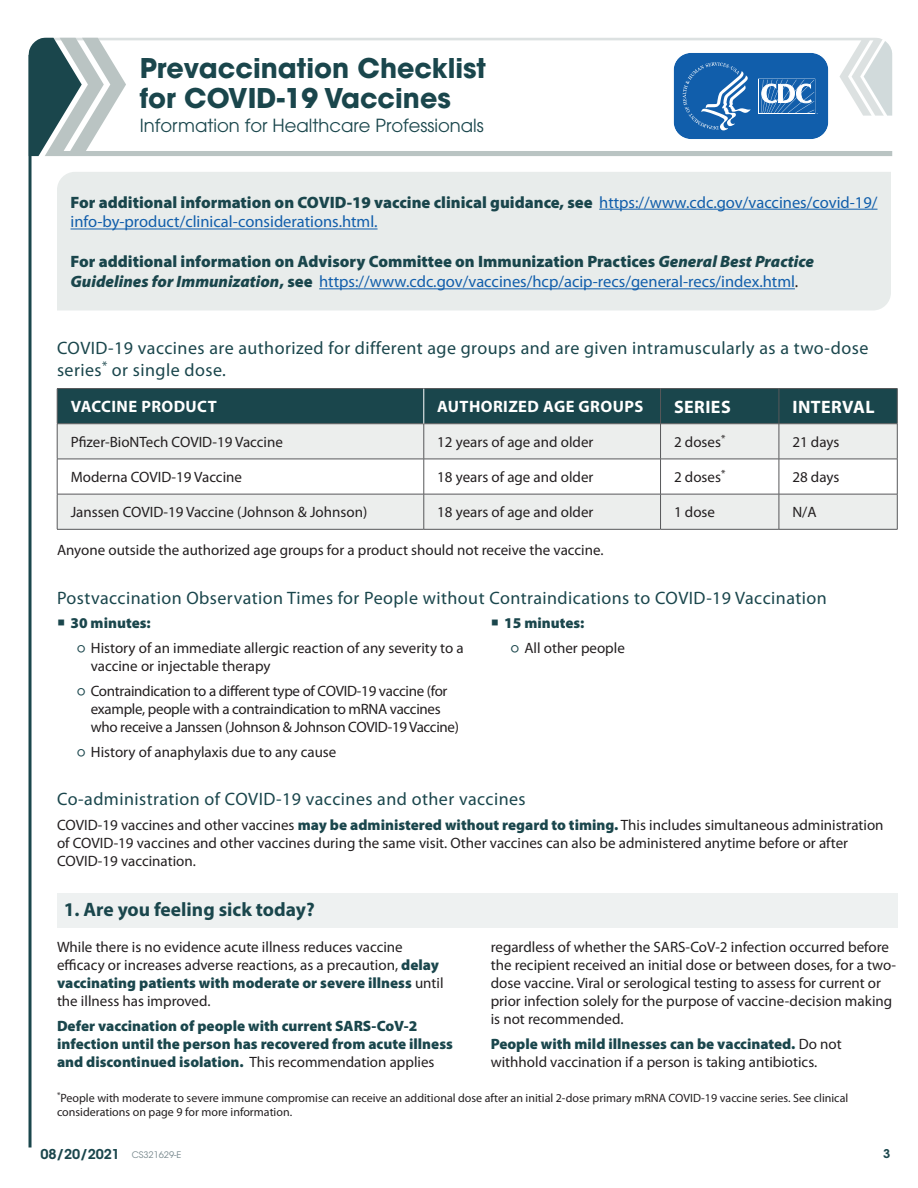
<style>
.page{position:relative;width:918px;height:1188px;background:#fff}
.page>*{position:absolute;margin:0;border:0;box-sizing:border-box;transform-origin:0 0}
.t1{font:700 27px/29.4px "ITC Avant Garde Pro";color:#1a464c}
.H2_NUMBERED{font:700 19.5px "Myriad Pro";color:#1a464c}
.t2{font:18px/21.6px "Myriad Pro";letter-spacing:.025em;color:#1a464c}
.t3{font:18px "ITC Avant Garde Pro";color:#1a464c}
.Table_-_H2{font:700 18px "Myriad Pro";letter-spacing:.025em;color:#fff}
.BOX_P{font:900 16.5px/19.8px "Myriad Pro";color:#1a464c}
.BOX_P-2{font:16.5px/19.8px "Myriad Pro";color:#115eab}
.Table_-_H2-2{font:700 16.5px "Myriad Pro";letter-spacing:.025em;color:#fff}
.Table_Cell_-_P{font:15px/18px "Myriad Pro";color:#231f20}
.t4{font:900 15px/18px "Myriad Pro";color:#1a464c}
.Table_Cell_-_P-2{font:15px/18px "Myriad Pro";letter-spacing:-.02em;color:#231f20}
.t5{font:600 13.5px "ITC Avant Garde Std";letter-spacing:-.01em;color:#1a464c}
.t6{font:12px/14.4px "Myriad Pro";color:#231f20}
.t7{font:600 12px "ITC Avant Garde Std";color:#1a464c}
.s1{font-weight:900;color:#1a464c}
.s2{font-style:italic}
.s3{font-weight:400;color:#115eab}
.s4{font-weight:400;color:#231f20}
.s5{font-family:"Calibri";color:#1a464c}
.s6{font-weight:400;font-size:9px;color:#7b8b90}
</style>
<div class="page">
<svg style="left:28px;top:38px;width:17px;height:118px;background:#2d555b"></svg>
<svg style="left:45px;top:38px;width:847px;height:118px"></svg>
<hr style="left:29px;top:55px;width:3px;height:1093px;background:#1a464c">
<svg style="left:672px;top:51px;width:158px;height:90px;background:#3c7bba"></svg>
<div style="left:57px;top:172px;width:834px;height:138px;background:#e8eceb"></div>
<hr style="left:599px;top:209px;width:279px;height:1px;background:#115eab">
<hr style="left:70px;top:229px;width:308px;height:1px;background:#115eab">
<hr style="left:319px;top:288px;width:476px;height:1px;background:#115eab">
<div style="left:58px;top:389px;width:839px;height:34px;background:#1a464c"></div>
<div style="left:58px;top:424px;width:839px;height:105px;background:#eceeed"></div>
<svg style="left:58px;top:460px;width:839px;height:34px"></svg>
<hr style="left:57px;top:388px;width:367px;height:1px;background:#57585a">
<hr style="left:57px;top:389px;width:1px;height:35px;background:#57585a">
<hr style="left:424px;top:388px;width:237px;height:1px;background:#57585a">
<hr style="left:661px;top:388px;width:118px;height:1px;background:#57585a">
<hr style="left:660px;top:389px;width:1px;height:35px;background:#57585a">
<hr style="left:779px;top:388px;width:118px;height:1px;background:#57585a">
<hr style="left:779px;top:389px;width:1px;height:35px;background:#57585a">
<hr style="left:897px;top:389px;width:1px;height:35px;background:#57585a">
<hr style="left:57px;top:423px;width:367px;height:1px;background:#57585a">
<hr style="left:57px;top:424px;width:1px;height:35px;background:#57585a">
<hr style="left:424px;top:423px;width:237px;height:1px;background:#57585a">
<hr style="left:424px;top:424px;width:1px;height:35px;background:#57585a">
<hr style="left:661px;top:423px;width:118px;height:1px;background:#57585a">
<hr style="left:660px;top:424px;width:1px;height:35px;background:#57585a">
<hr style="left:779px;top:423px;width:118px;height:1px;background:#57585a">
<hr style="left:779px;top:424px;width:1px;height:35px;background:#57585a">
<hr style="left:897px;top:424px;width:1px;height:35px;background:#57585a">
<hr style="left:57px;top:459px;width:367px;height:1px;background:#57585a">
<hr style="left:57px;top:459px;width:1px;height:35px;background:#57585a">
<hr style="left:57px;top:494px;width:367px;height:1px;background:#57585a">
<hr style="left:57px;top:494px;width:1px;height:35px;background:#57585a">
<hr style="left:57px;top:529px;width:367px;height:1px;background:#57585a">
<hr style="left:424px;top:459px;width:237px;height:1px;background:#57585a">
<hr style="left:424px;top:459px;width:1px;height:35px;background:#57585a">
<hr style="left:661px;top:459px;width:118px;height:1px;background:#57585a">
<hr style="left:779px;top:459px;width:118px;height:1px;background:#57585a">
<hr style="left:424px;top:494px;width:237px;height:1px;background:#57585a">
<hr style="left:424px;top:494px;width:1px;height:35px;background:#57585a">
<hr style="left:661px;top:494px;width:118px;height:1px;background:#57585a">
<hr style="left:779px;top:494px;width:118px;height:1px;background:#57585a">
<hr style="left:424px;top:529px;width:237px;height:1px;background:#57585a">
<hr style="left:661px;top:529px;width:118px;height:1px;background:#57585a">
<hr style="left:779px;top:529px;width:118px;height:1px;background:#57585a">
<hr style="left:660px;top:459px;width:1px;height:35px;background:#57585a">
<hr style="left:779px;top:459px;width:1px;height:35px;background:#57585a">
<hr style="left:897px;top:459px;width:1px;height:35px;background:#57585a">
<hr style="left:660px;top:494px;width:1px;height:35px;background:#57585a">
<hr style="left:779px;top:494px;width:1px;height:35px;background:#57585a">
<hr style="left:897px;top:494px;width:1px;height:35px;background:#57585a">
<hr style="left:424px;top:389px;width:1px;height:35px;background:#fff">
<div style="left:57px;top:893px;width:840px;height:35px;background:#eef1f1"></div>
<h2 class="t1" style="left:140px;top:54px;width:348px">Prevaccination Checklist for COVID-19 Vaccines</h2>
<h2 class="t3" style="left:140px;top:114px;width:346px">Information for Healthcare Professionals</h2>
<p class="BOX_P-2" style="left:70px;top:192px;width:809px"><span class="s1">For additional information on COVID-19 vaccine clinical guidance, see</span> https://www.cdc.gov/vaccines/covid-19/ info-by-product/clinical-considerations.html.</p>
<p class="BOX_P" style="left:71px;top:251px;width:745px">For additional information on Advisory Committee on Immunization Practices <span class="s2">General Best Practice<br>Guidelines for Immunization</span>, see <span class="s3">https://www.cdc.gov/vaccines/hcp/acip-recs/general-recs/index.html</span><span class="s4">.</span></p>
<h3 class="t2" style="left:57px;top:337px;width:813px">COVID-19 vaccines are authorized for different age groups and are given intramuscularly as a two-dose series<sup>*</sup> or single dose.</h3>
<p class="Table_-_H2-2" style="left:71px;top:396px;width:148px">VACCINE PRODUCT</p>
<p class="Table_-_H2-2" style="left:437px;top:396px;width:207px">AUTHORIZED AGE GROUPS</p>
<p class="Table_-_H2" style="left:674px;top:395px;width:58px">SERIES</p>
<p class="Table_-_H2" style="left:792px;top:395px;width:84px">INTERVAL</p>
<p class="Table_Cell_-_P" style="left:71px;top:433px;width:214px">Pfizer-BioNTech COVID-19 Vaccine</p>
<p class="Table_Cell_-_P" style="left:437px;top:433px;width:158px">12 years of age and older</p>
<p class="Table_Cell_-_P" style="left:674px;top:433px;width:53px">2 doses<sup>*</sup></p>
<p class="Table_Cell_-_P" style="left:792px;top:433px;width:49px">21 days</p>
<p class="Table_Cell_-_P" style="left:71px;top:468px;width:173px">Moderna COVID-19 Vaccine</p>
<p class="Table_Cell_-_P" style="left:437px;top:468px;width:158px">18 years of age and older</p>
<p class="Table_Cell_-_P" style="left:674px;top:468px;width:53px">2 doses<sup>*</sup></p>
<p class="Table_Cell_-_P" style="left:792px;top:468px;width:49px">28 days</p>
<p class="Table_Cell_-_P" style="left:71px;top:503px;width:298px">Janssen COVID-19 Vaccine (Johnson &amp; Johnson)</p>
<p class="Table_Cell_-_P" style="left:437px;top:503px;width:158px">18 years of age and older</p>
<p class="Table_Cell_-_P" style="left:674px;top:503px;width:43px">1 dose</p>
<p class="Table_Cell_-_P" style="left:792px;top:503px;width:26px">N/A</p>
<p class="Table_Cell_-_P" style="left:57px;top:541px;width:548px">Anyone outside the authorized age groups for a product should not receive the vaccine.</p>
<h3 class="t2" style="left:57px;top:586px;width:771px">Postvaccination Observation Times for People without Contraindications to COVID-19 Vaccination</h3>
<p class="t4" style="left:70px;top:614px;width:82px">30 minutes:</p>
<p class="Table_Cell_-_P" style="left:91px;top:639px;width:375px;text-indent:-14px"><span class="s5">○</span> History of an immediate allergic reaction of any severity to a vaccine or injectable therapy</p>
<p class="Table_Cell_-_P-2" style="left:91px;top:682px;width:370px;text-indent:-14px"><span class="s5">○</span> Contraindication to a different type of COVID-19 vaccine (for example, people with a contraindication to mRNA vaccines who receive a Janssen (Johnson &amp; Johnson COVID-19 Vaccine)</p>
<p class="Table_Cell_-_P" style="left:77px;top:742px;width:261px"><span class="s5">○</span> History of anaphylaxis due to any cause</p>
<p class="t4" style="left:504px;top:614px;width:82px">15 minutes:</p>
<p class="Table_Cell_-_P" style="left:511px;top:639px;width:115px"><span class="s5">○</span> All other people</p>
<h3 class="t2" style="left:57px;top:788px;width:470px">Co-administration of COVID-19 vaccines and other vaccines</h3>
<p class="Table_Cell_-_P" style="left:57px;top:816px;width:828px">COVID-19 vaccines and other vaccines <span class="s1">may be administered without regard to timing.</span> This includes simultaneous administration of COVID-19 vaccines and other vaccines during the same visit. Other vaccines can also be administered anytime before or after<br>COVID-19 vaccination.</p>
<h2 class="H2_NUMBERED" style="left:64px;top:897px;width:253px">1. Are you feeling sick today?</h2>
<p class="Table_Cell_-_P" style="left:57px;top:938px;width:388px">While there is no evidence acute illness reduces vaccine efficacy or increases adverse reactions, as a precaution, <span class="s1">delay vaccinating patients with moderate or severe illness</span> until the illness has improved.</p>
<p class="t4" style="left:57px;top:1016px;width:397px">Defer vaccination of people with current SARS-CoV-2 infection until the person has recovered from acute illness and discontinued isolation. <span class="s4">This recommendation applies</span></p>
<p class="Table_Cell_-_P" style="left:491px;top:938px;width:407px">regardless of whether the SARS-CoV-2 infection occurred before the recipient received an initial dose or between doses, for a two&shy;dose vaccine. Viral or serological testing to assess for current or prior infection solely for the purpose of vaccine-decision making is not recommended.</p>
<p class="Table_Cell_-_P" style="left:491px;top:1035px;width:352px"><span class="s1">People with mild illnesses can be vaccinated.</span> Do not withhold vaccination if a person is taking antibiotics.</p>
<p class="t6" style="left:57px;top:1090px;width:793px"><sup>*</sup>People with moderate to severe immune compromise can receive an additional dose after an initial 2-dose primary mRNA COVID-19 vaccine series. See clinical considerations on page 9 for more information.</p>
<p class="t5" style="left:40px;top:1145px;width:142px">08/20/2021 <span class="s6">CS321629-E</span></p>
<p class="t7" style="left:883px;top:1146px;width:9px">3</p>
</div>
